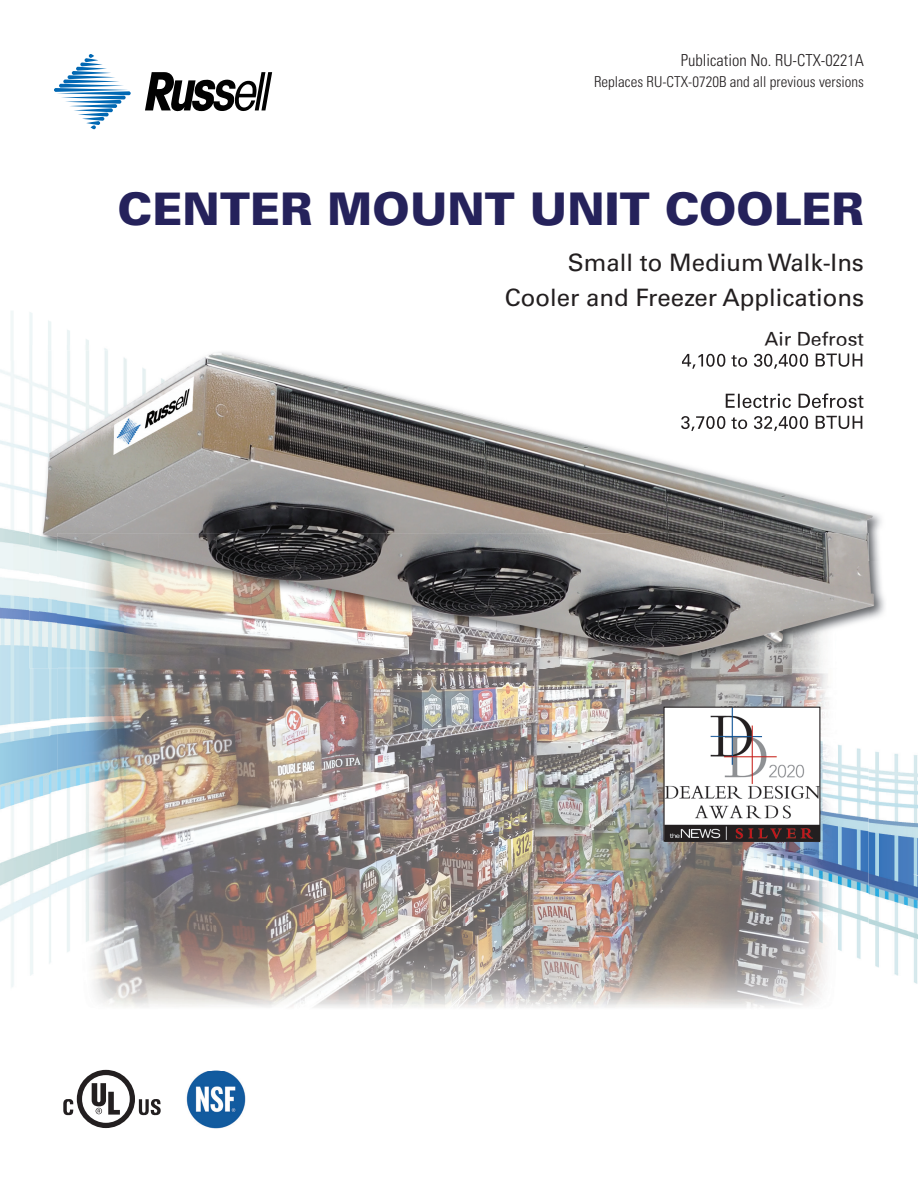
<style>
.page{position:relative;width:918px;height:1188px;background:#fff}
.page>*{position:absolute;margin:0;border:0;box-sizing:border-box;transform-origin:0 0}
.t1{font:900 45px "Univers";color:#25225b}
.t2{font:24px/35.2px "Univers";color:#231f20;text-align:right}
.t3{font:19.5px "Univers";color:#231f20}
.t4{font:300 condensed 16.5px "Univers LT Std";color:#231f20}
.t5{font:300 condensed 15px "Univers LT Std";color:#231f20}
</style>
<div class="page">
<img style="left:0;top:361px;width:50px;height:626px">
<img style="left:868px;top:751px;width:50px;height:233px">
<img style="left:50px;top:668px;width:7px;height:295px">
<svg style="left:54px;top:88px;width:74px;height:4px"></svg>
<svg style="left:59px;top:84px;width:65px;height:4px"></svg>
<hr style="left:63px;top:80px;width:57px;height:3px;background:#0168b3;border-radius:2px">
<svg style="left:68px;top:75px;width:47px;height:4px"></svg>
<svg style="left:72px;top:71px;width:39px;height:4px"></svg>
<svg style="left:76px;top:67px;width:31px;height:4px"></svg>
<hr style="left:80px;top:63px;width:23px;height:3px;background:#0168b3;border-radius:2px">
<svg style="left:85px;top:58px;width:13px;height:4px"></svg>
<svg style="left:89px;top:54px;width:5px;height:4px"></svg>
<svg style="left:56px;top:91px;width:75px;height:4px"></svg>
<hr style="left:61px;top:96px;width:65px;height:3px;background:#0168b3;border-radius:2px">
<svg style="left:65px;top:100px;width:56px;height:4px"></svg>
<svg style="left:69px;top:104px;width:48px;height:4px"></svg>
<svg style="left:74px;top:108px;width:39px;height:4px"></svg>
<hr style="left:78px;top:113px;width:31px;height:3px;background:#0168b3;border-radius:2px">
<svg style="left:82px;top:117px;width:22px;height:4px"></svg>
<svg style="left:86px;top:121px;width:14px;height:4px"></svg>
<svg style="left:91px;top:125px;width:5px;height:4px"></svg>
<svg style="left:145px;top:72px;width:127px;height:39px"></svg>
<svg style="left:63px;top:1070px;width:98px;height:58px"></svg>
<img style="left:186px;top:1070px;width:60px;height:59px">
<img style="left:57px;top:563px;width:101px;height:444px">
<img style="left:767px;top:669px;width:101px;height:338px">
<img style="left:158px;top:979px;width:609px;height:29px">
<img style="left:124px;top:563px;width:659px;height:416px">
<img style="left:29px;top:345px;width:835px;height:53px">
<img style="left:29px;top:398px;width:11px;height:270px">
<img style="left:57px;top:668px;width:764px;height:1px">
<img style="left:124px;top:668px;width:659px;height:1px">
<img style="left:40px;top:350px;width:842px;height:213px">
<img style="left:40px;top:562px;width:17px;height:106px">
<img style="left:868px;top:562px;width:17px;height:57px">
<img style="left:682px;top:354px;width:180px;height:15px">
<img style="left:726px;top:393px;width:137px;height:15px">
<img style="left:681px;top:416px;width:181px;height:15px">
<img style="left:158px;top:533px;width:710px;height:45px">
<img style="left:783px;top:578px;width:85px;height:90px">
<img style="left:665px;top:709px;width:153px;height:131px">
<div style="left:663px;top:707px;width:157px;height:135px;border:1px solid #231f20"></div>
<p class="t4" style="left:681px;top:51px;width:185px">Publication No. RU-CTX-0221A</p>
<p class="t5" style="left:594px;top:73px;width:271px">Replaces RU-CTX-0720B and all previous versions</p>
<h1 class="t1" style="left:118px;top:181px;width:748px">CENTER MOUNT UNIT COOLER</h1>
<p class="t2" style="left:505px;top:245px;width:361px">Small to Medium Walk-Ins<br>Cooler and Freezer Applications</p>
<p class="t3" style="left:764px;top:327px;width:101px">Air Defrost</p>
</div>
